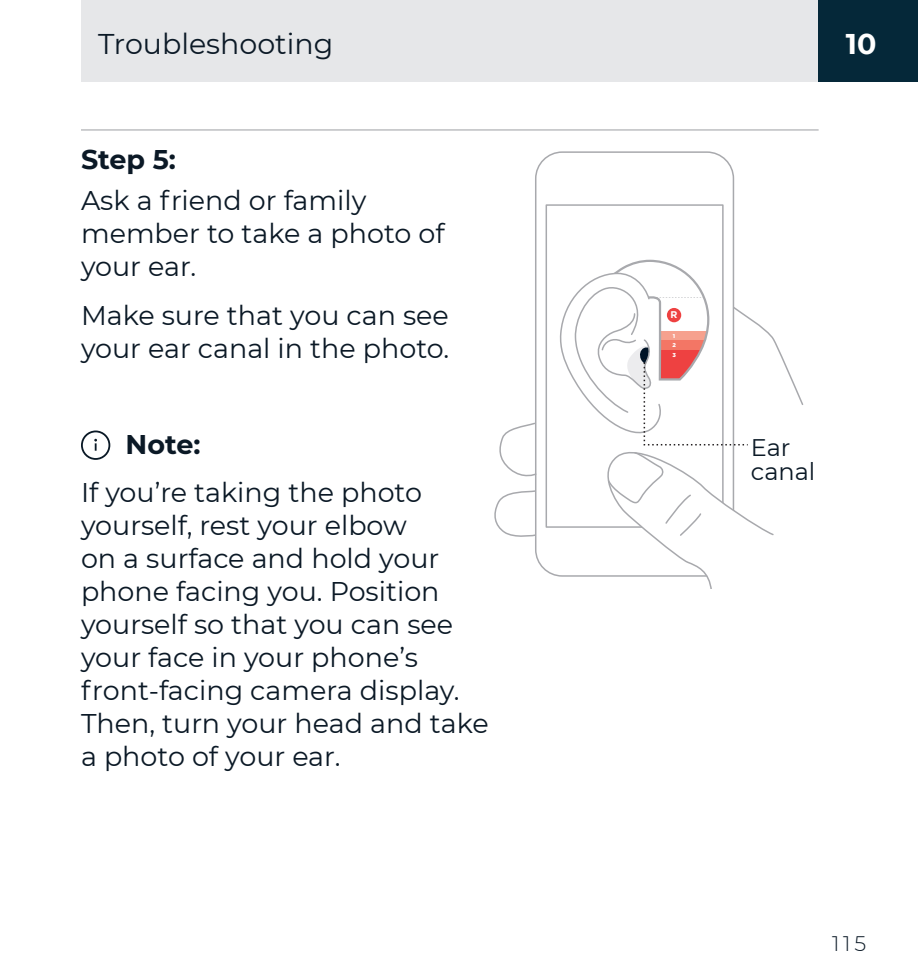
<style>
.page{position:relative;width:918px;height:977px;background:#fff}
.page>*{position:absolute;margin:0;border:0;box-sizing:border-box;transform-origin:0 0}
.t1{font:28.5px "Montserrat";color:#0b1926}
.t2{font:700 28.5px "Montserrat";color:#fff}
.t3{font:27px/33px "Montserrat";color:#0b1926}
.t4{font:700 27px "Montserrat";color:#0b1926}
.t5{font:24px/24px "Montserrat";color:#0b1926}
.t6{font:300 21px "Montserrat";color:#0b1926}
.t7{font:700 9.6px "Gotham";color:#fff}
.t8{font:900 5.7px/9.6px "Gotham";color:#fff;text-align:justify}
</style>
<div class="page">
<div style="left:81px;top:0;width:739px;height:81px;background:#e6e7e9"></div>
<div style="left:819px;top:0;width:99px;height:81px;background:#052839"></div>
<hr style="left:81px;top:129px;width:738px;height:1px;background:#a8a9ad">
<svg style="left:81px;top:430px;width:29px;height:30px"></svg>
<div style="left:535px;top:151px;width:199px;height:425px;border:2px solid #a8a9ad;border-radius:27px"></div>
<div style="left:546px;top:204px;width:178px;height:323px;border:2px solid #a8a9ad"></div>
<svg style="left:499px;top:421px;width:38px;height:60px"></svg>
<svg style="left:494px;top:489px;width:43px;height:51px"></svg>
<svg style="left:558px;top:259px;width:246px;height:329px"></svg>
<p class="t1" style="left:98px;top:25px;width:237px">Troubleshooting</p>
<p class="t4" style="left:81px;top:140px;width:96px">Step 5:</p>
<p class="t3" style="left:81px;top:183px;width:365px">Ask a friend or family member to take a photo of your ear.</p>
<p class="t3" style="left:81px;top:297px;width:370px">Make sure that you can see your ear canal in the photo.</p>
<p class="t4" style="left:126px;top:425px;width:76px">Note:</p>
<p class="t3" style="left:81px;top:475px;width:409px">If you’re taking the photo yourself, rest your elbow<br>on a surface and hold your phone facing you. Position yourself so that you can see your face in your phone’s front-facing camera display.<br>Then, turn your head and take a photo of your ear.</p>
<p class="t2" style="left:846px;top:24px;width:32px">10</p>
<p class="t7" style="left:671px;top:309px;width:8px">R</p>
<p class="t8" style="left:672px;top:331px;width:5px">1<br>2<br>3</p>
<p class="t5" style="left:751px;top:435px;width:66px">Ear canal</p>
<p class="t6" style="left:832px;top:929px;width:36px">115</p>
</div>
